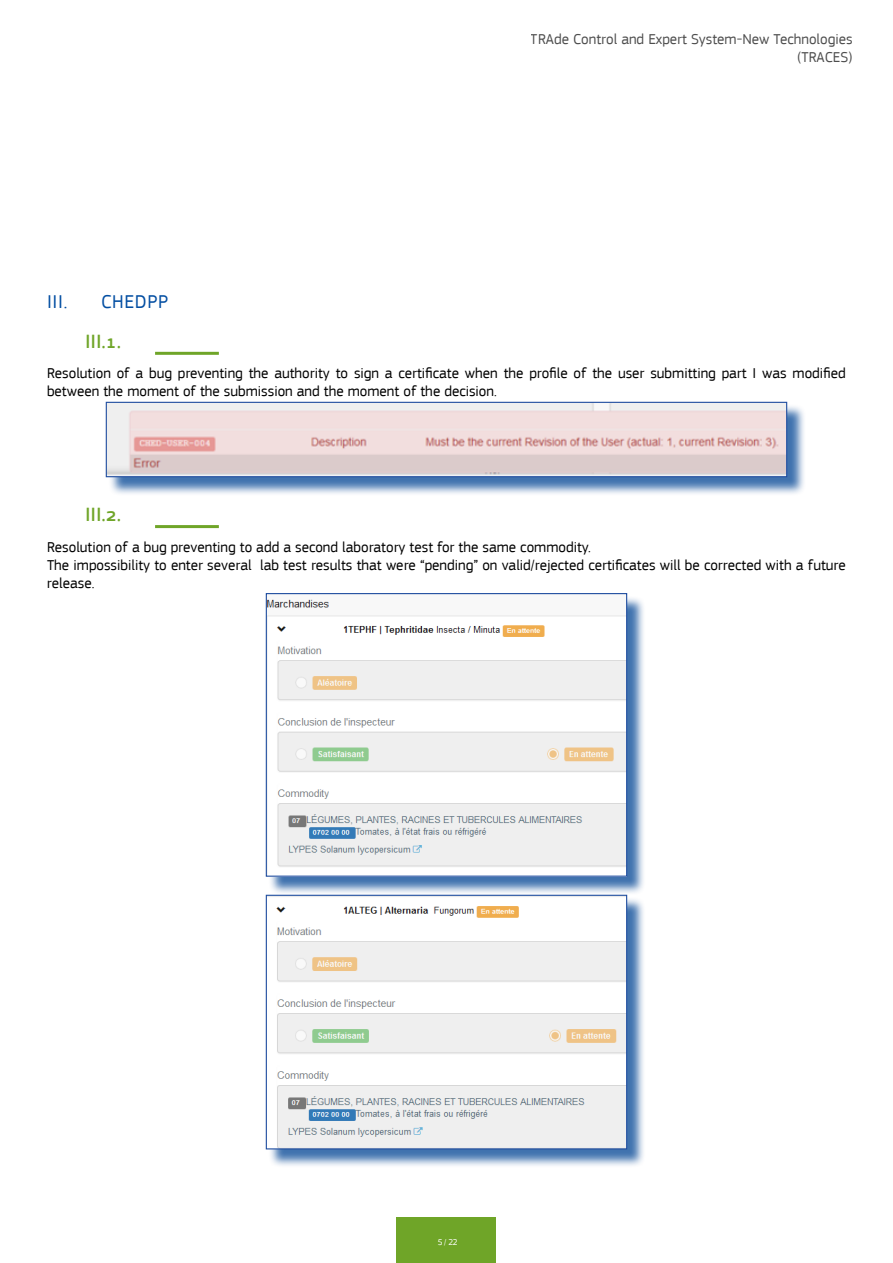
<style>
.page{position:relative;width:893px;height:1263px;background:#fff}
.page>*{position:absolute;margin:0;border:0;box-sizing:border-box;transform-origin:0 0}
.t1{font:500 19.8px "EC Square Sans Pro";letter-spacing:.03em;color:#6fa528;scale:.91 1}
.t2{font:19.5px "EC Square Sans Pro";letter-spacing:.03em;color:#034ea2}
.t3{font:15px/18px "EC Square Sans Pro";color:#000}
.t4{font:8.7px "EC Square Sans Pro";color:#fff}
</style>
<div class="page">
<div style="left:397px;top:1217px;width:99px;height:46px;background:#6fa528"></div>
<hr style="left:155px;top:352px;width:64px;height:3px;background:#6fa528">
<hr style="left:155px;top:525px;width:64px;height:3px;background:#6fa528">
<div style="left:108px;top:404px;width:698px;height:92px;background:#004494;opacity:.75"></div>
<img style="left:108px;top:404px;width:677px;height:71px">
<div style="left:106px;top:402px;width:681px;height:75px;border:1px solid #204ea0"></div>
<div style="left:268px;top:596px;width:378px;height:299px;background:#004494;opacity:.75"></div>
<img style="left:268px;top:596px;width:357px;height:279px">
<div style="left:266px;top:593px;width:361px;height:284px;border:1px solid #204ea0"></div>
<div style="left:268px;top:897px;width:378px;height:271px;background:#004494;opacity:.75"></div>
<img style="left:268px;top:897px;width:357px;height:250px">
<div style="left:266px;top:895px;width:361px;height:254px;border:1px solid #204ea0"></div>
<p class="t3" style="left:531px;top:30px;width:323px;text-align:right">TRAde Control and Expert System-New Technologies (TRACES)</p>
<h2 class="t2" style="left:47px;top:290px;width:22px">III.</h2>
<h2 class="t2" style="left:101px;top:290px;width:68px">CHEDPP</h2>
<h1 class="t1" style="left:85px;top:329px;width:40px">III.1.</h1>
<p class="t3" style="left:47px;top:364px;width:800px">Resolution of a bug preventing the authority to sign a certificate when the profile of the user submitting part I was modified between the moment of the submission and the moment of the decision.</p>
<h1 class="t1" style="left:85px;top:503px;width:40px">III.2.</h1>
<p class="t3" style="left:47px;top:538px;width:800px">Resolution of a bug preventing to add a second laboratory test for the same commodity.<br>The impossibility to enter several lab test results that were “pending” on valid/rejected certificates will be corrected with a future release.</p>
<p class="t4" style="left:438px;top:1237px;width:22px">5 / 22</p>
</div>
